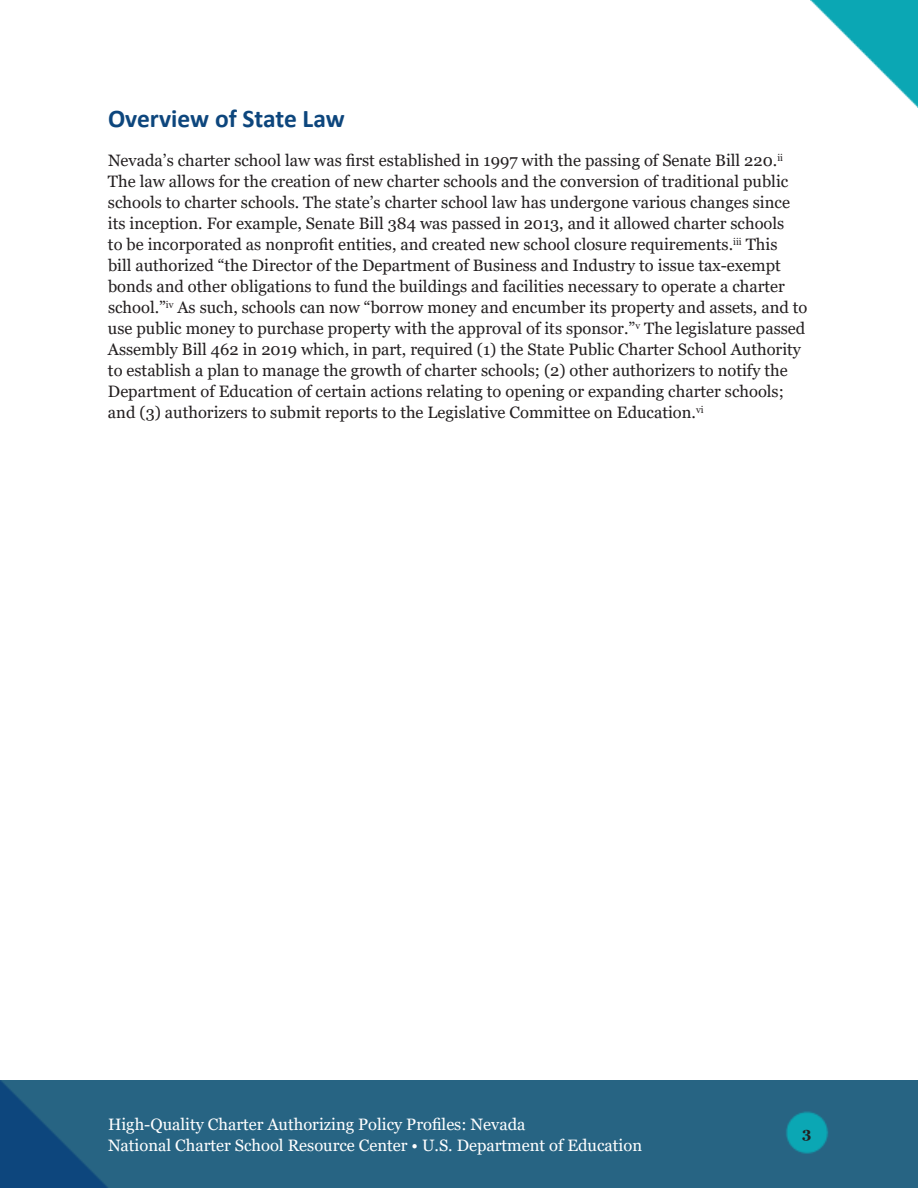
<style>
.page{position:relative;width:918px;height:1188px;background:#fff}
.page>*{position:absolute;margin:0;border:0;box-sizing:border-box;transform-origin:0 0}
.t1{font:700 25.5px "Calibri";color:#0d467d}
.t2{font:16.5px/21px "Georgia";color:#231f20}
.t3{font:16.5px/21px "Georgia";color:#fff}
.t4{font:700 15px "Georgia";color:#231f20}
</style>
<div class="page">
<img style="left:0;top:1080px;width:918px;height:108px">
<img style="left:810px;top:0;width:108px;height:108px">
<h2 class="t1" style="left:108px;top:101px;width:238px">Overview of State Law</h2>
<p class="t2" style="left:108px;top:150px;width:701px">Nevada’s charter school law was first established in 1997 with the passing of Senate Bill 220.<sup>ii </sup>The law allows for the creation of new charter schools and the conversion of traditional public schools to charter schools. The state’s charter school law has undergone various changes since its inception. For example, Senate Bill 384 was passed in 2013, and it allowed charter schools<br>to be incorporated as nonprofit entities, and created new school closure requirements.<sup>iii</sup> This<br>bill authorized “the Director of the Department of Business and Industry to issue tax-exempt bonds and other obligations to fund the buildings and facilities necessary to operate a charter school.”<sup>iv</sup> As such, schools can now “borrow money and encumber its property and assets, and to use public money to purchase property with the approval of its sponsor.”<sup>v</sup> The legislature passed Assembly Bill 462 in 2019 which, in part, required (1) the State Public Charter School Authority to establish a plan to manage the growth of charter schools; (2) other authorizers to notify the Department of Education of certain actions relating to opening or expanding charter schools; and (3) authorizers to submit reports to the Legislative Committee on Education.<sup>vi</sup></p>
<p class="t3" style="left:108px;top:1114px;width:536px">High-Quality Charter Authorizing Policy Profiles: Nevada<br>National Charter School Resource Center • U.S. Department of Education</p>
<p class="t4" style="left:802px;top:1123px;width:11px">3</p>
</div>
